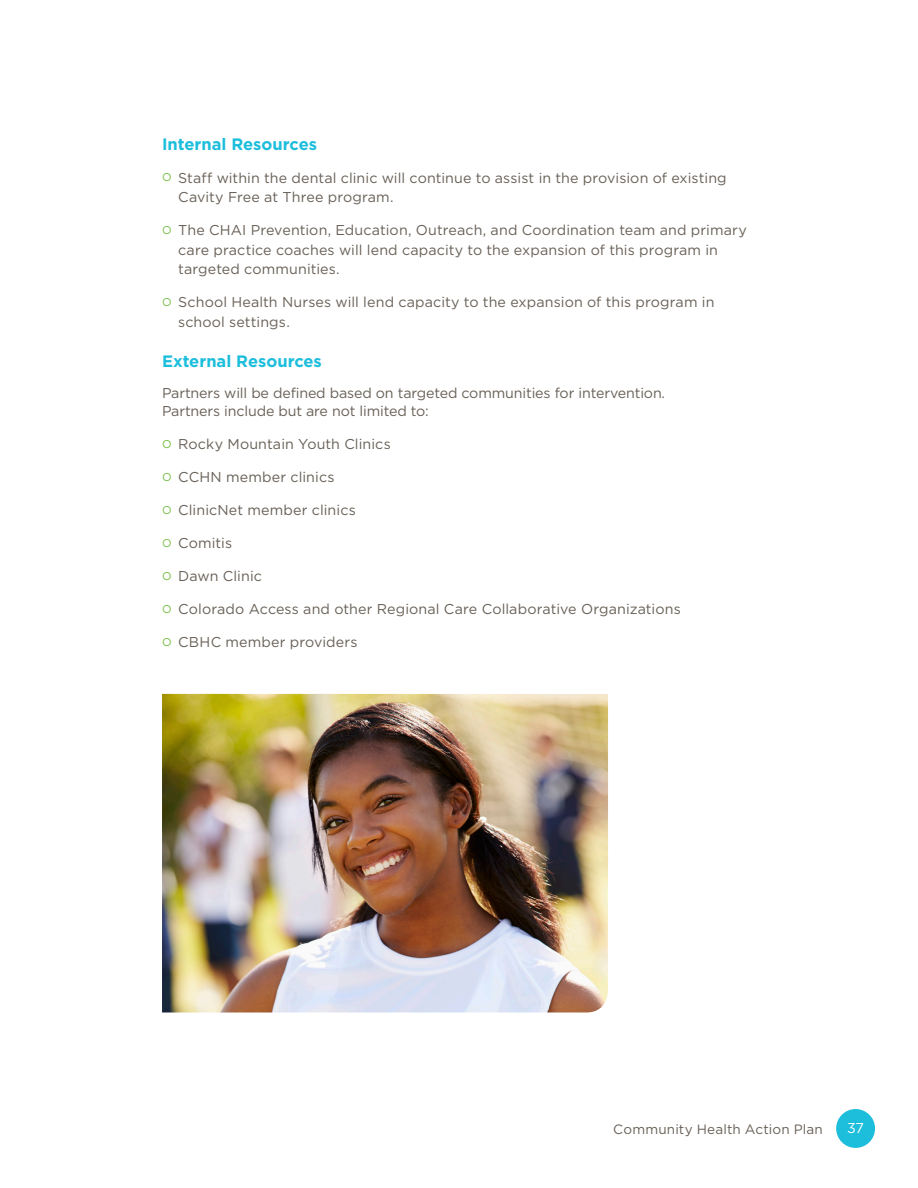
<style>
.page{position:relative;width:918px;height:1188px;background:#fff}
.page>*{position:absolute;margin:0;border:0;box-sizing:border-box;transform-origin:0 0}
.Sub_Headers{font:700 16.5px "Gotham";color:#1cbedc}
.Body_Text{font:14.25px/19.5px "Gotham";letter-spacing:.005em;color:#696158}
.t1{font:14.25px "Gotham";color:#fff}
.t2{font:13.5px "Gotham";letter-spacing:.01em;color:#696158}
.s1{font-size:11.25px;color:#75be43}
</style>
<div class="page">
<div style="left:836px;top:1109px;width:39px;height:39px;background:#1cbedc;border-radius:50%"></div>
<img style="left:162px;top:694px;width:446px;height:318px">
<p class="Sub_Headers" style="left:162px;top:134px;width:157px">Internal Resources</p>
<p class="Body_Text" style="left:178px;top:168px;width:550px;text-indent:-16px"><span class="s1">O</span> Staff within the dental clinic will continue to assist in the provision of existing<br>Cavity Free at Three program.</p>
<p class="Body_Text" style="left:178px;top:220px;width:570px;text-indent:-16px"><span class="s1">O</span> The CHAI Prevention, Education, Outreach, and Coordination team and primary care practice coaches will lend capacity to the expansion of this program in targeted communities.</p>
<p class="Body_Text" style="left:178px;top:292px;width:538px;text-indent:-16px"><span class="s1">O</span> School Health Nurses will lend capacity to the expansion of this program in school settings.</p>
<p class="Sub_Headers" style="left:162px;top:351px;width:161px">External Resources</p>
<p class="Body_Text" style="left:162px;top:384px;width:505px;line-height:18px">Partners will be defined based on targeted communities for intervention.<br>Partners include but are not limited to:</p>
<p class="Body_Text" style="left:162px;top:434px;width:230px"><span class="s1">O</span> Rocky Mountain Youth Clinics</p>
<p class="Body_Text" style="left:162px;top:467px;width:174px"><span class="s1">O</span> CCHN member clinics</p>
<p class="Body_Text" style="left:162px;top:500px;width:195px"><span class="s1">O</span> ClinicNet member clinics</p>
<p class="Body_Text" style="left:162px;top:533px;width:72px"><span class="s1">O</span> Comitis</p>
<p class="Body_Text" style="left:162px;top:566px;width:101px"><span class="s1">O</span> Dawn Clinic</p>
<p class="Body_Text" style="left:162px;top:599px;width:520px"><span class="s1">O</span> Colorado Access and other Regional Care Collaborative Organizations</p>
<p class="Body_Text" style="left:162px;top:632px;width:197px"><span class="s1">O</span> CBHC member providers</p>
<p class="t2" style="left:613px;top:1122px;width:211px">Community Health Action Plan</p>
<p class="t1" style="left:847px;top:1120px;width:18px">37</p>
</div>
